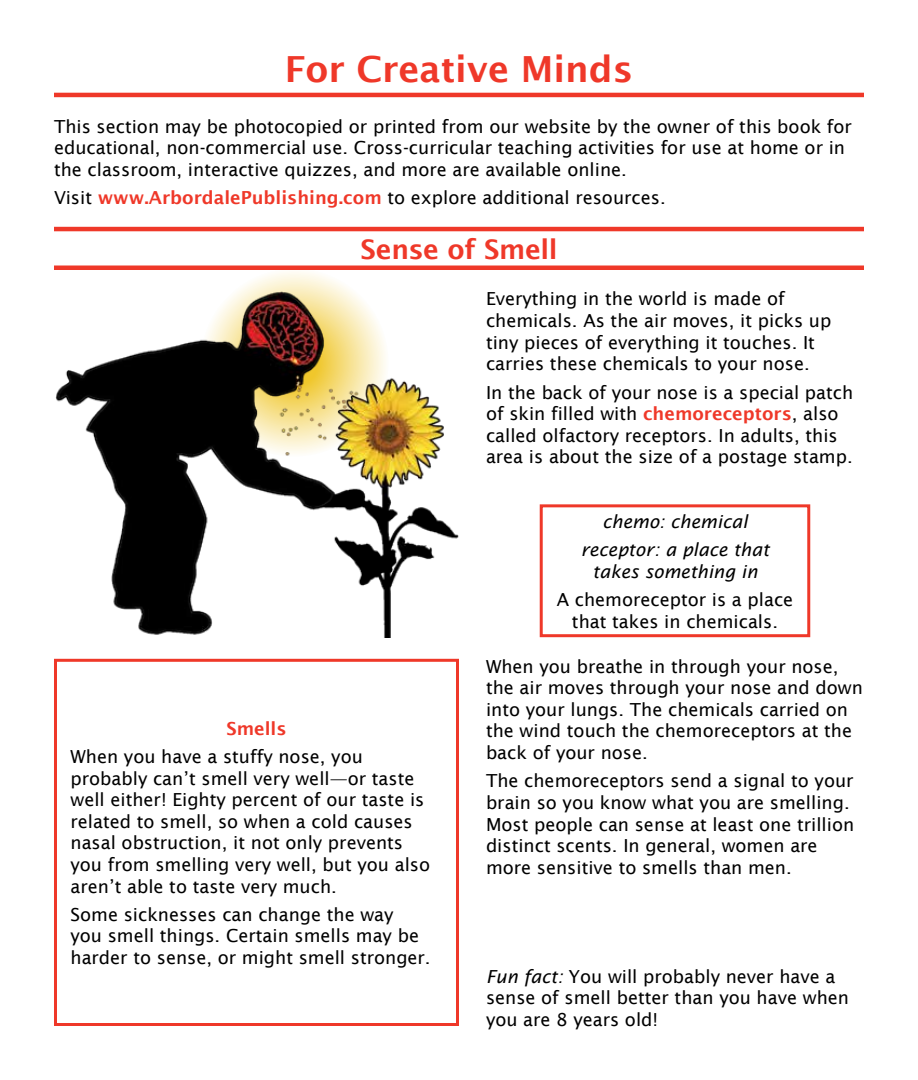
<style>
.page{position:relative;width:918px;height:1080px;background:#fff}
.page>*{position:absolute;margin:0;border:0;box-sizing:border-box;transform-origin:0 0}
.t1{font:600 36px "Lucida Sans";color:#ef3829}
.t2{font:600 27px "Lucida Sans";letter-spacing:-.015em;color:#ef3829}
.t3{font:18px/21.6px "Lucida Sans";color:#000}
.t4{font:italic 18px/28.3px "Lucida Sans";color:#000;text-align:center}
.t5{font:600 18px "Lucida Sans";color:#ef3829}
.s1{font-weight:600;color:#ef3829}
.s2{font-style:italic}
</style>
<div class="page">
<svg style="left:200px;top:268px;width:189px;height:189px"></svg>
<img style="left:55px;top:292px;width:404px;height:345px">
<hr style="left:54px;top:93px;width:810px;height:4px;background:#ef3829">
<hr style="left:54px;top:266px;width:810px;height:4px;background:#ef3829">
<hr style="left:54px;top:227px;width:810px;height:4px;background:#ef3829">
<div style="left:540px;top:504px;width:270px;height:133px;border:3px solid #ef3829"></div>
<div style="left:54px;top:659px;width:405px;height:367px;border:3px solid #ef3829"></div>
<h1 class="t1" style="left:285px;top:48px;width:350px">For Creative Minds</h1>
<p class="t3" style="left:54px;top:115px;width:799px">This section may be photocopied or printed from our website by the owner of this book for educational, non-commercial use. Cross-curricular teaching activities for use at home or in the classroom, interactive quizzes, and more are available online.</p>
<p class="t3" style="left:54px;top:187px;width:613px">Visit <span class="s1">www.ArbordalePublishing.com</span> to explore additional resources.</p>
<h2 class="t2" style="left:360px;top:234px;width:199px">Sense of Smell</h2>
<p class="t3" style="left:486px;top:288px;width:347px">Everything in the world is made of chemicals. As the air moves, it picks up tiny pieces of everything it touches. It carries these chemicals to your nose.</p>
<p class="t3" style="left:486px;top:381px;width:369px">In the back of your nose is a special patch of skin filled with <span class="s1">chemoreceptors</span>, also called olfactory receptors. In adults, this area is about the size of a postage stamp.</p>
<p class="t5" style="left:226px;top:718px;width:62px">Smells</p>
<p class="t3" style="left:70px;top:746px;width:361px">When you have a stuffy nose, you probably can’t smell very well—or taste well either! Eighty percent of our taste is related to smell, so when a cold causes nasal obstruction, it not only prevents you from smelling very well, but you also aren’t able to taste very much.</p>
<p class="t3" style="left:70px;top:904px;width:362px">Some sicknesses can change the way<br>you smell things. Certain smells may be harder to sense, or might smell stronger.</p>
<p class="t4" style="left:581px;top:507px;width:190px">chemo: chemical receptor: a place that</p>
<p class="t4" style="left:593px;top:557px;width:166px">takes something in</p>
<p class="t3" style="left:557px;top:589px;width:238px;text-align:center">A chemoreceptor is a place that takes in chemicals.</p>
<p class="t3" style="left:486px;top:655px;width:378px">When you breathe in through your nose, the air moves through your nose and down into your lungs. The chemicals carried on the wind touch the chemoreceptors at the back of your nose.</p>
<p class="t3" style="left:486px;top:770px;width:370px">The chemoreceptors send a signal to your brain so you know what you are smelling.<br>Most people can sense at least one trillion distinct scents. In general, women are more sensitive to smells than men.</p>
<p class="t3" style="left:486px;top:966px;width:365px"><span class="s2">Fun fact:</span> You will probably never have a sense of smell better than you have when you are 8 years old!</p>
</div>
